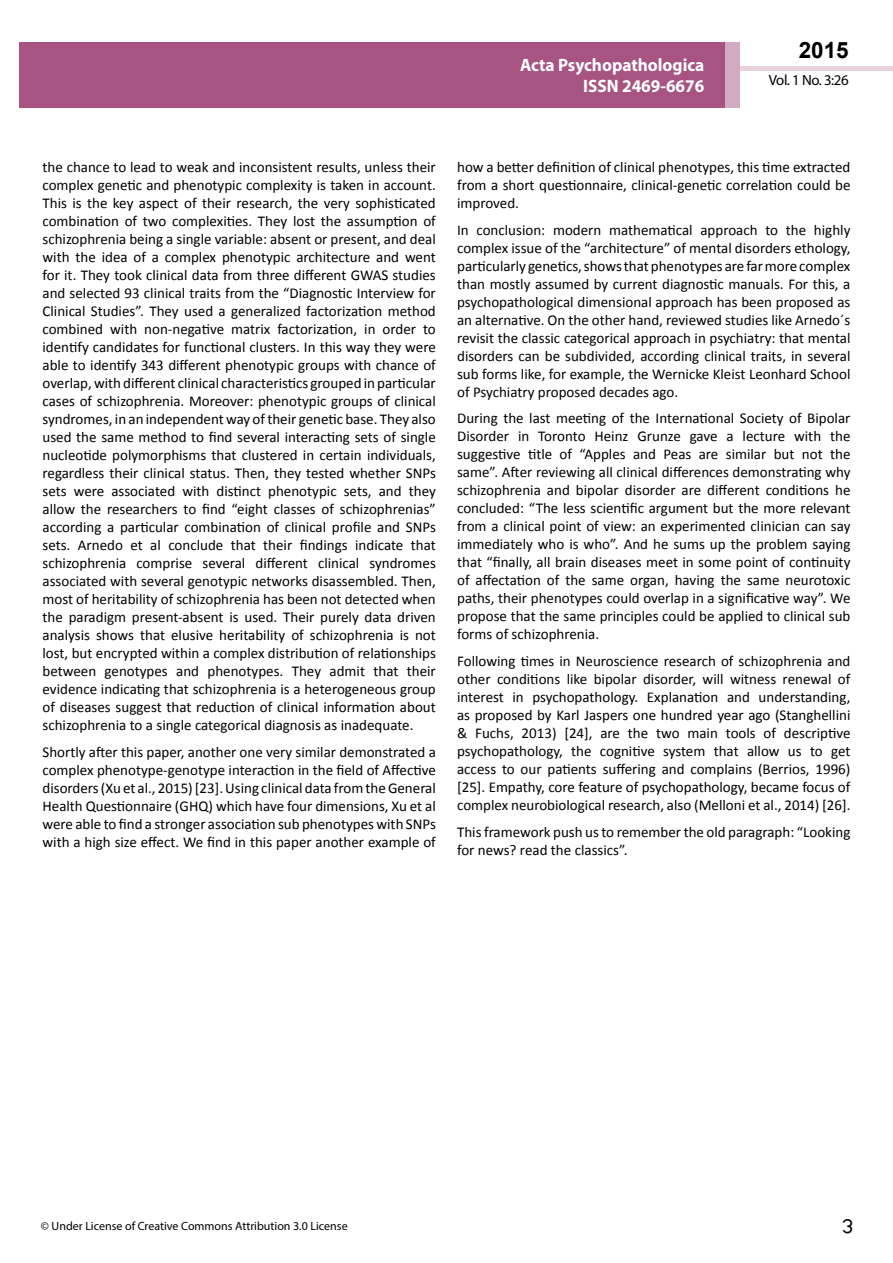
<style>
.page{position:relative;width:893px;height:1263px;background:#fff}
.page>*{position:absolute;margin:0;border:0;box-sizing:border-box;transform-origin:0 0}
.t1{font:25.5px "Tunga";color:#000}
.t2{font:700 22.5px "Arial";color:#000}
.t3{font:700 18px/21.6px "Myriad Pro";color:#fff;text-align:right;scale:.96 1}
.t4{font:15px/18px "Calibri";color:#000;text-align:justify}
.t5{font:14.85px "Myriad Pro";letter-spacing:-.03em;color:#000}
.t6{font:12px "Myriad Pro";color:#000}
</style>
<div class="page">
<div style="left:722px;top:66px;width:171px;height:5px;background:#e6d1dd"></div>
<div style="left:725px;top:42px;width:15px;height:66px;background:#d2aac1"></div>
<div style="left:19px;top:42px;width:706px;height:66px;background:#a75483"></div>
<p class="t3" style="left:520px;top:53px;width:194px">Acta Psychopathologica<br>ISSN 2469-6676</p>
<h2 class="t2" style="left:799px;top:35px;width:52px">2015</h2>
<p class="t5" style="left:769px;top:71px;width:81px">Vol. 1 No. 3:26</p>
<p class="t4" style="left:43px;top:158px;width:395px">the chance to lead to weak and inconsistent results, unless their complex genetic and phenotypic complexity is taken in account.<br>This is the key aspect of their research, the very sophisticated combination of two complexities. They lost the assumption of schizophrenia being a single variable: absent or present, and deal with the idea of a complex phenotypic architecture and went for it. They took clinical data from three different GWAS studies and selected 93 clinical traits from the “Diagnostic Interview for Clinical Studies”. They used a generalized factorization method combined with non-negative matrix factorization, in order to identify candidates for functional clusters. In this way they were able to identify 343 different phenotypic groups with chance of overlap, with different clinical characteristics grouped in particular cases of schizophrenia. Moreover: phenotypic groups of clinical syndromes, in an independent way of their genetic base. They also used the same method to find several interacting sets of single nucleotide polymorphisms that clustered in certain individuals, regardless their clinical status. Then, they tested whether SNPs sets were associated with distinct phenotypic sets, and they allow the researchers to find “eight classes of schizophrenias” according a particular combination of clinical profile and SNPs sets. Arnedo et al conclude that their findings indicate that schizophrenia comprise several different clinical syndromes associated with several genotypic networks disassembled. Then, most of heritability of schizophrenia has been not detected when the paradigm present-absent is used. Their purely data driven analysis shows that elusive heritability of schizophrenia is not lost, but encrypted within a complex distribution of relationships between genotypes and phenotypes. They admit that their evidence indicating that schizophrenia is a heterogeneous group of diseases suggest that reduction of clinical information about schizophrenia to a single categorical diagnosis as inadequate.</p>
<p class="t4" style="left:43px;top:743px;width:395px">Shortly after this paper, another one very similar demonstrated a complex phenotype-genotype interaction in the field of Affective disorders (Xu et al., 2015) [23]. Using clinical data from the General Health Questionnaire (GHQ) which have four dimensions, Xu et al were able to find a stronger association sub phenotypes with SNPs with a high size effect. We find in this paper another example of</p>
<p class="t4" style="left:457px;top:158px;width:395px">how a better definition of clinical phenotypes, this time extracted from a short questionnaire, clinical-genetic correlation could be improved.</p>
<p class="t4" style="left:457px;top:221px;width:395px">In conclusion: modern mathematical approach to the highly complex issue of the “architecture” of mental disorders ethology, particularly genetics, shows that phenotypes are far more complex than mostly assumed by current diagnostic manuals. For this, a psychopathological dimensional approach has been proposed as an alternative. On the other hand, reviewed studies like Arnedo´s revisit the classic categorical approach in psychiatry: that mental disorders can be subdivided, according clinical traits, in several sub forms like, for example, the Wernicke Kleist Leonhard School of Psychiatry proposed decades ago.</p>
<p class="t4" style="left:457px;top:409px;width:395px">During the last meeting of the International Society of Bipolar Disorder in Toronto Heinz Grunze gave a lecture with the suggestive title of “Apples and Peas are similar but not the same”. After reviewing all clinical differences demonstrating why schizophrenia and bipolar disorder are different conditions he concluded: “The less scientific argument but the more relevant from a clinical point of view: an experimented clinician can say immediately who is who”. And he sums up the problem saying that “finally, all brain diseases meet in some point of continuity of affectation of the same organ, having the same neurotoxic paths, their phenotypes could overlap in a significative way”. We propose that the same principles could be applied to clinical sub forms of schizophrenia.</p>
<p class="t4" style="left:457px;top:652px;width:395px">Following times in Neuroscience research of schizophrenia and other conditions like bipolar disorder, will witness renewal of interest in psychopathology. Explanation and understanding, as proposed by Karl Jaspers one hundred year ago (Stanghellini &amp; Fuchs, 2013) [24], are the two main tools of descriptive psychopathology, the cognitive system that allow us to get access to our patients suffering and complains (Berrios, 1996) [25]. Empathy, core feature of psychopathology, became focus of complex neurobiological research, also (Melloni et al., 2014) [26].</p>
<p class="t4" style="left:457px;top:822px;width:395px">This framework push us to remember the old paragraph: “Looking for news? read the classics”.</p>
<p class="t6" style="left:41px;top:1218px;width:308px">© Under License of Creative Commons Attribution 3.0 License</p>
<h1 class="t1" style="left:842px;top:1209px;width:13px">3</h1>
</div>
